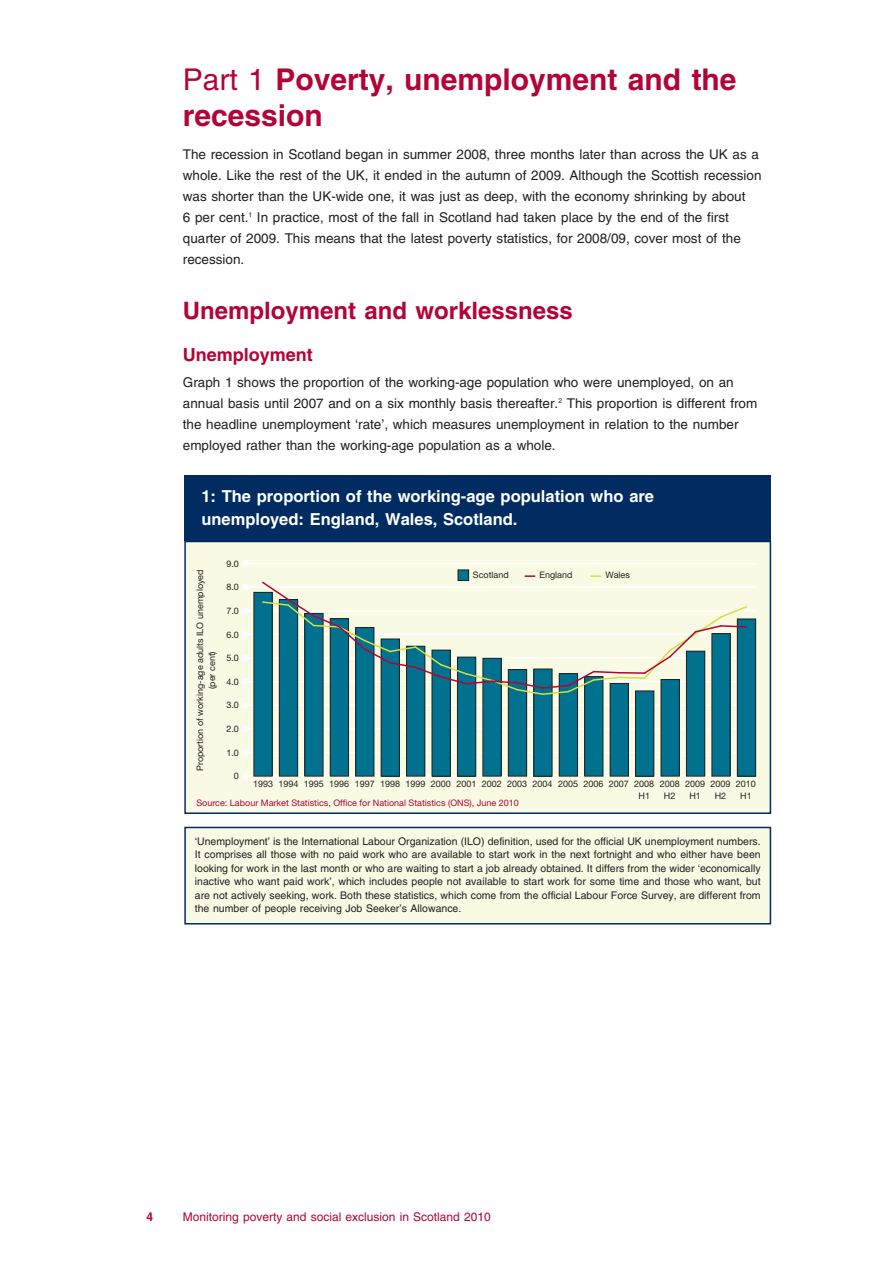
<style>
.page{position:relative;width:893px;height:1263px;background:#fff}
.page>*{position:absolute;margin:0;border:0;box-sizing:border-box;transform-origin:0 0}
.t1{font:700 30px/36px "Helvetica";color:#b30437}
.t2{font:700 24px "Helvetica";color:#b30437}
.t3{font:700 18px "Helvetica";color:#b30437}
.t4{font:700 16.5px/22.5px "Helvetica";color:#fff}
.t5{font:13.5px/21px "Helvetica";color:#231f20}
.t6{font:12px "Helvetica";color:#b30437}
.t7{font:700 12px "Helvetica";color:#b30437}
.t8{font:10.5px/13.5px "Helvetica";color:#231f20;text-align:justify}
.t9{font:9px/12px "Helvetica Neue";color:#231f20;text-align:center}
.t10{font:9px "Helvetica Neue";color:#b30437}
.s1{font-weight:400}
</style>
<div class="page">
<div style="left:187px;top:830px;width:581px;height:91px;background:#f8fae4"></div>
<div style="left:184px;top:827px;width:587px;height:97px;border:2px solid #002c62"></div>
<div style="left:186px;top:542px;width:584px;height:270px;background:#f8fae4"></div>
<hr style="left:245px;top:775px;width:511px;height:2px;background:#fff">
<div style="left:242px;top:773px;width:7px;height:6px;background:#fff;border-radius:50%"></div>
<div style="left:242px;top:749px;width:7px;height:7px;background:#fff;border-radius:50%"></div>
<div style="left:242px;top:702px;width:7px;height:6px;background:#fff;border-radius:50%"></div>
<div style="left:242px;top:678px;width:7px;height:7px;background:#fff;border-radius:50%"></div>
<div style="left:242px;top:631px;width:7px;height:6px;background:#fff;border-radius:50%"></div>
<hr style="left:245px;top:704px;width:511px;height:2px;background:#fff">
<div style="left:242px;top:726px;width:7px;height:6px;background:#fff;border-radius:50%"></div>
<hr style="left:245px;top:657px;width:511px;height:2px;background:#fff">
<hr style="left:245px;top:634px;width:511px;height:1px;background:#fff">
<hr style="left:245px;top:681px;width:511px;height:1px;background:#fff">
<hr style="left:245px;top:728px;width:511px;height:2px;background:#fff">
<hr style="left:245px;top:752px;width:511px;height:1px;background:#fff">
<div style="left:242px;top:655px;width:7px;height:6px;background:#fff;border-radius:50%"></div>
<hr style="left:245px;top:563px;width:511px;height:1px;background:#fff">
<div style="left:242px;top:560px;width:7px;height:7px;background:#fff;border-radius:50%"></div>
<div style="left:242px;top:608px;width:7px;height:6px;background:#fff;border-radius:50%"></div>
<hr style="left:245px;top:610px;width:511px;height:1px;background:#fff">
<div style="left:242px;top:584px;width:7px;height:6px;background:#fff;border-radius:50%"></div>
<hr style="left:245px;top:586px;width:511px;height:2px;background:#fff">
<div style="left:458px;top:570px;width:11px;height:10px;background:#00718e"></div>
<div style="left:458px;top:569px;width:11px;height:12px;border:1px solid #231f20"></div>
<div style="left:254px;top:592px;width:18px;height:184px;background:#00718e"></div>
<div style="left:253px;top:592px;width:20px;height:184px;border:1px solid #231f20"></div>
<div style="left:279px;top:599px;width:19px;height:177px;background:#00718e"></div>
<div style="left:279px;top:599px;width:19px;height:177px;border:1px solid #231f20"></div>
<div style="left:305px;top:613px;width:18px;height:163px;background:#00718e"></div>
<div style="left:304px;top:613px;width:19px;height:163px;border:1px solid #231f20"></div>
<div style="left:330px;top:619px;width:19px;height:157px;background:#00718e"></div>
<div style="left:330px;top:618px;width:19px;height:158px;border:1px solid #231f20"></div>
<div style="left:356px;top:627px;width:18px;height:149px;background:#00718e"></div>
<div style="left:355px;top:627px;width:19px;height:149px;border:1px solid #231f20"></div>
<div style="left:381px;top:639px;width:18px;height:137px;background:#00718e"></div>
<div style="left:381px;top:639px;width:19px;height:137px;border:1px solid #231f20"></div>
<div style="left:407px;top:646px;width:18px;height:130px;background:#00718e"></div>
<div style="left:406px;top:646px;width:19px;height:130px;border:1px solid #231f20"></div>
<div style="left:432px;top:650px;width:18px;height:126px;background:#00718e"></div>
<div style="left:432px;top:650px;width:19px;height:126px;border:1px solid #231f20"></div>
<div style="left:457px;top:657px;width:19px;height:119px;background:#00718e"></div>
<div style="left:457px;top:657px;width:19px;height:119px;border:1px solid #231f20"></div>
<div style="left:483px;top:658px;width:18px;height:118px;background:#00718e"></div>
<div style="left:482px;top:658px;width:20px;height:118px;border:1px solid #231f20"></div>
<div style="left:508px;top:669px;width:19px;height:107px;background:#00718e"></div>
<div style="left:508px;top:669px;width:19px;height:107px;border:1px solid #231f20"></div>
<div style="left:534px;top:669px;width:18px;height:107px;background:#00718e"></div>
<div style="left:533px;top:669px;width:19px;height:107px;border:1px solid #231f20"></div>
<div style="left:559px;top:674px;width:19px;height:102px;background:#00718e"></div>
<div style="left:559px;top:673px;width:19px;height:103px;border:1px solid #231f20"></div>
<div style="left:585px;top:677px;width:18px;height:99px;background:#00718e"></div>
<div style="left:584px;top:676px;width:19px;height:100px;border:1px solid #231f20"></div>
<div style="left:610px;top:683px;width:18px;height:93px;background:#00718e"></div>
<div style="left:610px;top:683px;width:19px;height:93px;border:1px solid #231f20"></div>
<div style="left:636px;top:691px;width:18px;height:85px;background:#00718e"></div>
<div style="left:635px;top:690px;width:19px;height:86px;border:1px solid #231f20"></div>
<div style="left:661px;top:679px;width:18px;height:97px;background:#00718e"></div>
<div style="left:661px;top:679px;width:19px;height:97px;border:1px solid #231f20"></div>
<div style="left:686px;top:651px;width:19px;height:125px;background:#00718e"></div>
<div style="left:686px;top:651px;width:19px;height:125px;border:1px solid #231f20"></div>
<div style="left:712px;top:634px;width:18px;height:142px;background:#00718e"></div>
<div style="left:711px;top:633px;width:20px;height:143px;border:1px solid #231f20"></div>
<div style="left:737px;top:619px;width:19px;height:157px;background:#00718e"></div>
<div style="left:737px;top:619px;width:19px;height:157px;border:1px solid #231f20"></div>
<svg style="left:261px;top:575px;width:487px;height:121px"></svg>
<div style="left:184px;top:541px;width:587px;height:273px;border:2px solid #002c62"></div>
<div style="left:184px;top:475px;width:587px;height:66px;background:#002c62"></div>
<h1 class="t1" style="left:183px;top:64px;width:555px"><span class="s1">Part 1</span> Poverty, unemployment and the recession</h1>
<p class="t5" style="left:183px;top:145px;width:580px">The recession in Scotland began in summer 2008, three months later than across the UK as a whole. Like the rest of the UK, it ended in the autumn of 2009. Although the Scottish recession was shorter than the UK-wide one, it was just as deep, with the economy shrinking by about<br>6 per cent.<sup>1</sup> In practice, most of the fall in Scotland had taken place by the end of the first quarter of 2009. This means that the latest poverty statistics, for 2008/09, cover most of the recession.</p>
<h2 class="t2" style="left:183px;top:302px;width:392px">Unemployment and worklessness</h2>
<h3 class="t3" style="left:183px;top:348px;width:131px">Unemployment</h3>
<p class="t5" style="left:183px;top:373px;width:576px">Graph 1 shows the proportion of the working-age population who were unemployed, on an annual basis until 2007 and on a six monthly basis thereafter.<sup>2</sup> This proportion is different from the headline unemployment ‘rate’, which measures unemployment in relation to the number employed rather than the working-age population as a whole.</p>
<p class="t4" style="left:201px;top:487px;width:454px">1: The proportion of the working-age population who are unemployed: England, Wales, Scotland.</p>
<p class="t9" style="left:194px;top:771px;width:203px;rotate:-90deg">Proportion of working-age adults ILO unemployed (per cent)</p>
<p class="t9" style="left:226px;top:557px;width:14px">9.0</p>
<p class="t9" style="left:226px;top:581px;width:14px">8.0</p>
<p class="t9" style="left:226px;top:605px;width:14px">7.0</p>
<p class="t9" style="left:226px;top:628px;width:14px">6.0</p>
<p class="t9" style="left:226px;top:652px;width:14px">5.0</p>
<p class="t9" style="left:226px;top:675px;width:14px">4.0</p>
<p class="t9" style="left:226px;top:699px;width:14px">3.0</p>
<p class="t9" style="left:226px;top:723px;width:14px">2.0</p>
<p class="t9" style="left:226px;top:746px;width:14px">1.0</p>
<p class="t9" style="left:473px;top:569px;width:37px">Scotland</p>
<p class="t9" style="left:539px;top:569px;width:34px">England</p>
<p class="t9" style="left:605px;top:569px;width:26px">Wales</p>
<p class="t9" style="left:234px;top:770px;width:7px">0</p>
<p class="t9" style="left:638px;top:778px;width:17px;text-align:left;text-indent:-385px">1993 1994 1995 1996 1997 1998 1999 2000 2001 2002 2003 2004 2005 2006 2007 2008<br>H1</p>
<p class="t9" style="left:660px;top:778px;width:22px">2008<br>H2</p>
<p class="t9" style="left:685px;top:778px;width:22px">2009<br>H1</p>
<p class="t9" style="left:710px;top:778px;width:22px">2009<br>H2</p>
<p class="t9" style="left:736px;top:778px;width:22px">2010<br>H1</p>
<p class="t10" style="left:196px;top:797px;width:324px">Source: Labour Market Statistics, Office for National Statistics (ONS), June 2010</p>
<p class="t8" style="left:195px;top:835px;width:567px">‘Unemployment’ is the International Labour Organization (ILO) definition, used for the official UK unemployment numbers.<br>It comprises all those with no paid work who are available to start work in the next fortnight and who either have been looking for work in the last month or who are waiting to start a job already obtained. It differs from the wider ‘economically inactive who want paid work’, which includes people not available to start work for some time and those who want, but are not actively seeking, work. Both these statistics, which come from the official Labour Force Survey, are different from the number of people receiving Job Seeker’s Allowance.</p>
<p class="t7" style="left:146px;top:1212px;width:8px">4</p>
<p class="t6" style="left:183px;top:1212px;width:309px">Monitoring poverty and social exclusion in Scotland 2010</p>
</div>
